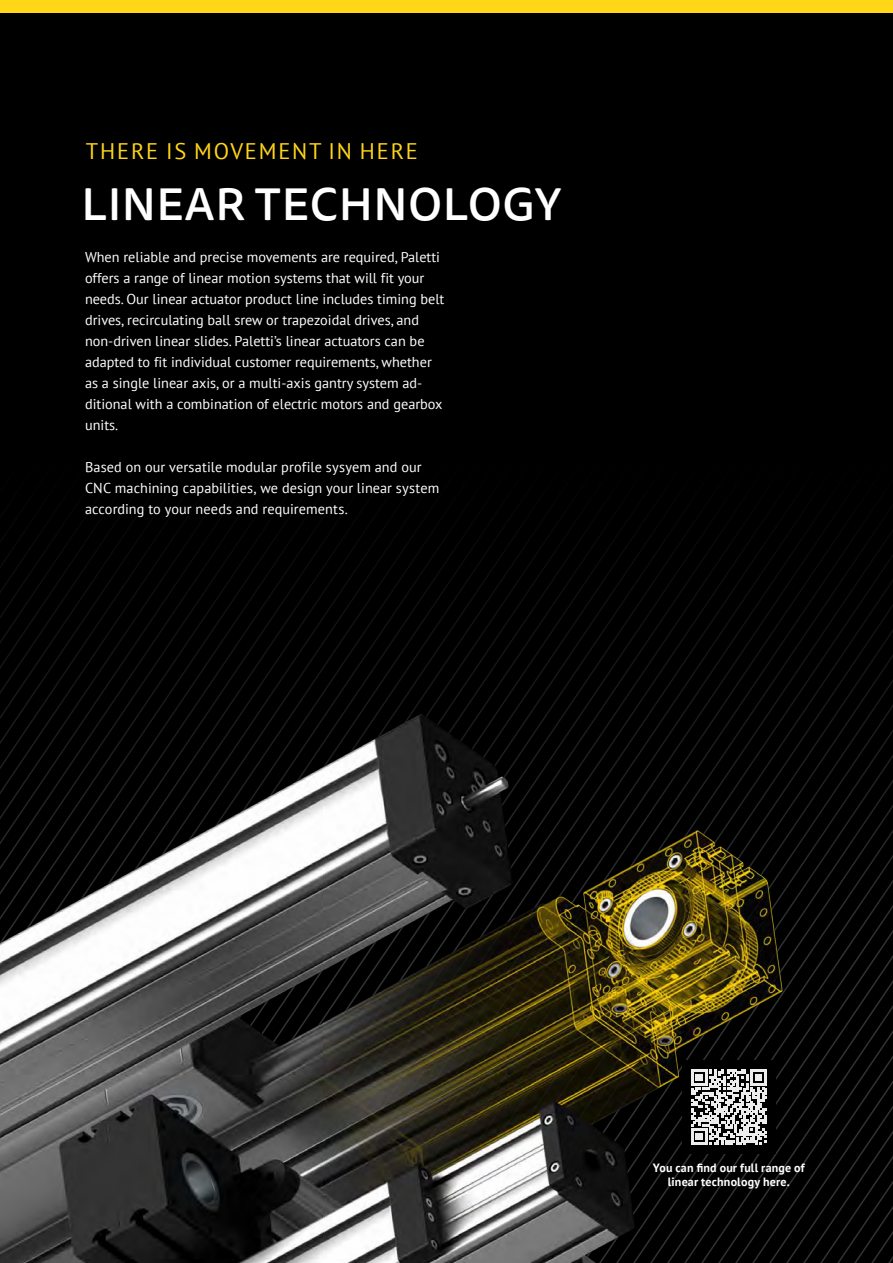
<style>
.page{position:relative;width:893px;height:1263px;background:#fff}
.page>*{position:absolute;margin:0;border:0;box-sizing:border-box;transform-origin:0 0}
.t1{font:500 45px "Tisa Sans Pro";letter-spacing:.01em;color:#fff}
.t2{font:22.5px "PT Sans";letter-spacing:.08em;color:#ffd618}
.t3{font:14.25px/21px "PT Sans";color:#fff}
.t4{font:700 12px/14.4px "PT Sans";letter-spacing:.015em;color:#fff;text-align:center}
</style>
<div class="page">
<div style="left:0;top:13px;width:893px;height:1250px;background:#000"></div>
<svg style="left:875px;top:558px;width:18px;height:705px"></svg>
<svg style="left:195px;top:558px;width:680px;height:703px"></svg>
<svg style="left:0;top:559px;width:195px;height:148px"></svg>
<div style="left:0;top:0;width:893px;height:13px;background:#ffd618"></div>
<img style="left:0;top:707px;width:874px;height:556px">
<div style="left:682px;top:1060px;width:94px;height:94px;background:#000"></div>
<svg style="left:691px;top:1069px;width:75px;height:75px"></svg>
<h2 class="t2" style="left:86px;top:137px;width:333px">THERE IS MOVEMENT IN HERE</h2>
<h1 class="t1" style="left:81px;top:173px;width:482px">LINEAR TECHNOLOGY</h1>
<p class="t3" style="left:85px;top:246px;width:361px">When reliable and precise movements are required, Paletti offers a range of linear motion systems that will fit your needs. Our linear actuator product line includes timing belt drives, recirculating ball srew or trapezoidal drives, and non-driven linear slides. Paletti’s linear actuators can be adapted to fit individual customer requirements, whether as a single linear axis, or a multi-axis gantry system ad&shy;ditional with a combination of electric motors and gearbox units.</p>
<p class="t3" style="left:85px;top:456px;width:356px">Based on our versatile modular profile sysyem and our<br>CNC machining capabilities, we design your linear system according to your needs and requirements.</p>
<p class="t4" style="left:653px;top:1160px;width:153px">You can find our full range of linear technology here.</p>
</div>
